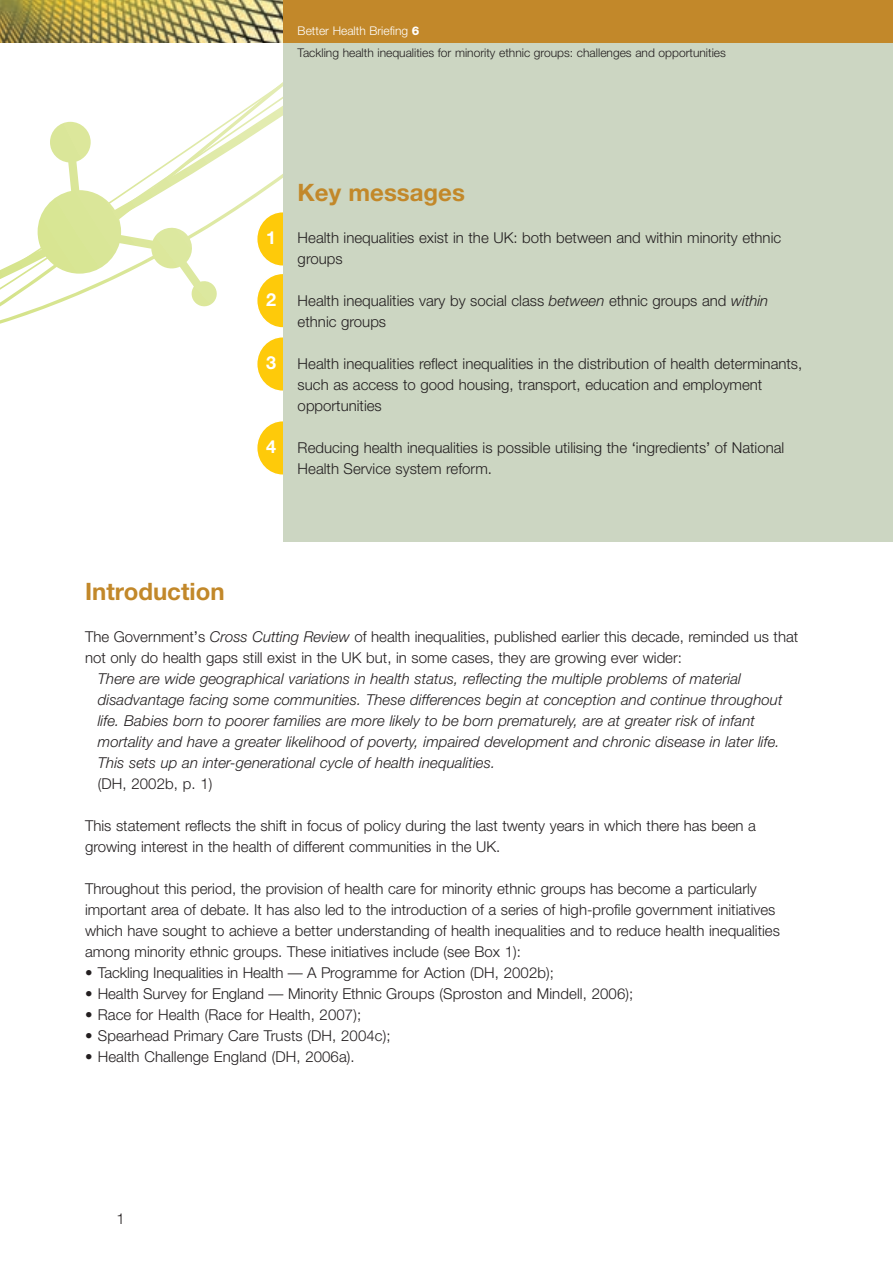
<style>
.page{position:relative;width:893px;height:1263px;background:#fff}
.page>*{position:absolute;margin:0;border:0;box-sizing:border-box;transform-origin:0 0}
.t1{font:700 24px "Helvetica Neue";color:#c2882a}
.t2{font:700 18px "Helvetica Neue";color:#fff}
.t3{font:300 15px/21px "Helvetica Neue";color:#231f20}
.t4{font:italic 300 15px/21px "Helvetica Neue";letter-spacing:.005em;color:#231f20}
.t5{font:300 12px/22.5px "Helvetica Neue";color:#231f20}
.s1{color:#fff}
.s2{font-weight:800;color:#fff}
.s3{font-style:italic}
.s4{font-weight:400}
</style>
<div class="page">
<svg style="left:0;top:43px;width:284px;height:293px"></svg>
<svg style="left:257px;top:420px;width:27px;height:56px"></svg>
<svg style="left:257px;top:336px;width:27px;height:56px"></svg>
<svg style="left:256px;top:273px;width:28px;height:56px"></svg>
<svg style="left:256px;top:211px;width:28px;height:56px"></svg>
<div style="left:284px;top:43px;width:609px;height:498px;background:#ccd6c2"></div>
<img style="left:0;top:0;width:284px;height:43px">
<div style="left:284px;top:0;width:609px;height:43px;background:#c2882a"></div>
<p class="t5" style="left:298px;top:20px;width:430px"><span class="s1">Better Health Briefing</span> <span class="s2">6<br></span>Tackling health inequalities for minority ethnic groups: challenges and opportunities</p>
<p class="t2" style="left:266px;top:231px;width:12px">1</p>
<p class="t2" style="left:266px;top:293px;width:12px">2</p>
<p class="t2" style="left:266px;top:356px;width:12px">3</p>
<p class="t2" style="left:266px;top:440px;width:12px">4</p>
<h1 class="t1" style="left:298px;top:184px;width:169px">Key messages</h1>
<p class="t3" style="left:298px;top:229px;width:485px">Health inequalities exist in the UK: both between and within minority ethnic groups</p>
<p class="t3" style="left:298px;top:292px;width:472px">Health inequalities vary by social class <span class="s3">between</span> ethnic groups and <span class="s3">within </span>ethnic groups</p>
<p class="t3" style="left:298px;top:355px;width:506px">Health inequalities reflect inequalities in the distribution of health determinants, such as access to good housing, transport, education and employment opportunities</p>
<p class="t3" style="left:298px;top:439px;width:488px">Reducing health inequalities is possible utilising the <span class="s4">‘</span>ingredients<span class="s4">’</span> of National<br>Health Service system reform.</p>
<h1 class="t1" style="left:85px;top:583px;width:141px">Introduction</h1>
<p class="t3" style="left:85px;top:628px;width:715px">The Government<span class="s4">’</span>s <span class="s3">Cross Cutting Review</span> of health inequalities, published earlier this decade, reminded us that not only do health gaps still exist in the UK but, in some cases, they are growing ever wider:</p>
<p class="t4" style="left:98px;top:670px;width:686px">There are wide geographical variations in health status, reflecting the multiple problems of material disadvantage facing some communities. These differences begin at conception and continue throughout life. Babies born to poorer families are more likely to be born prematurely, are at greater risk of infant mortality and have a greater likelihood of poverty, impaired development and chronic disease in later life.<br>This sets up an inter-generational cycle of health inequalities.</p>
<p class="t3" style="left:98px;top:775px;width:116px">(DH, 2002b, p. 1)</p>
<p class="t3" style="left:85px;top:817px;width:672px">This statement reflects the shift in focus of policy during the last twenty years in which there has been a growing interest in the health of different communities in the UK.</p>
<p class="t3" style="left:85px;top:880px;width:696px">Throughout this period, the provision of health care for minority ethnic groups has become a particularly important area of debate. It has also led to the introduction of a series of high-profile government initiatives which have sought to achieve a better understanding of health inequalities and to reduce health inequalities among minority ethnic groups. These initiatives include (see Box 1):</p>
<p class="t3" style="left:85px;top:964px;width:471px"><span class="s4">•</span> Tackling Inequalities in Health — A Programme for Action (DH, 2002b);</p>
<p class="t3" style="left:85px;top:985px;width:550px"><span class="s4">•</span> Health Survey for England — Minority Ethnic Groups (Sproston and Mindell, 2006);</p>
<p class="t3" style="left:85px;top:1006px;width:278px"><span class="s4">•</span> Race for Health (Race for Health, 2007);</p>
<p class="t3" style="left:85px;top:1027px;width:307px"><span class="s4">•</span> Spearhead Primary Care Trusts (DH, 2004c);</p>
<p class="t3" style="left:85px;top:1048px;width:271px"><span class="s4">•</span> Health Challenge England (DH, 2006a).</p>
<p class="t3" style="left:117px;top:1209px;width:10px">1</p>
</div>
